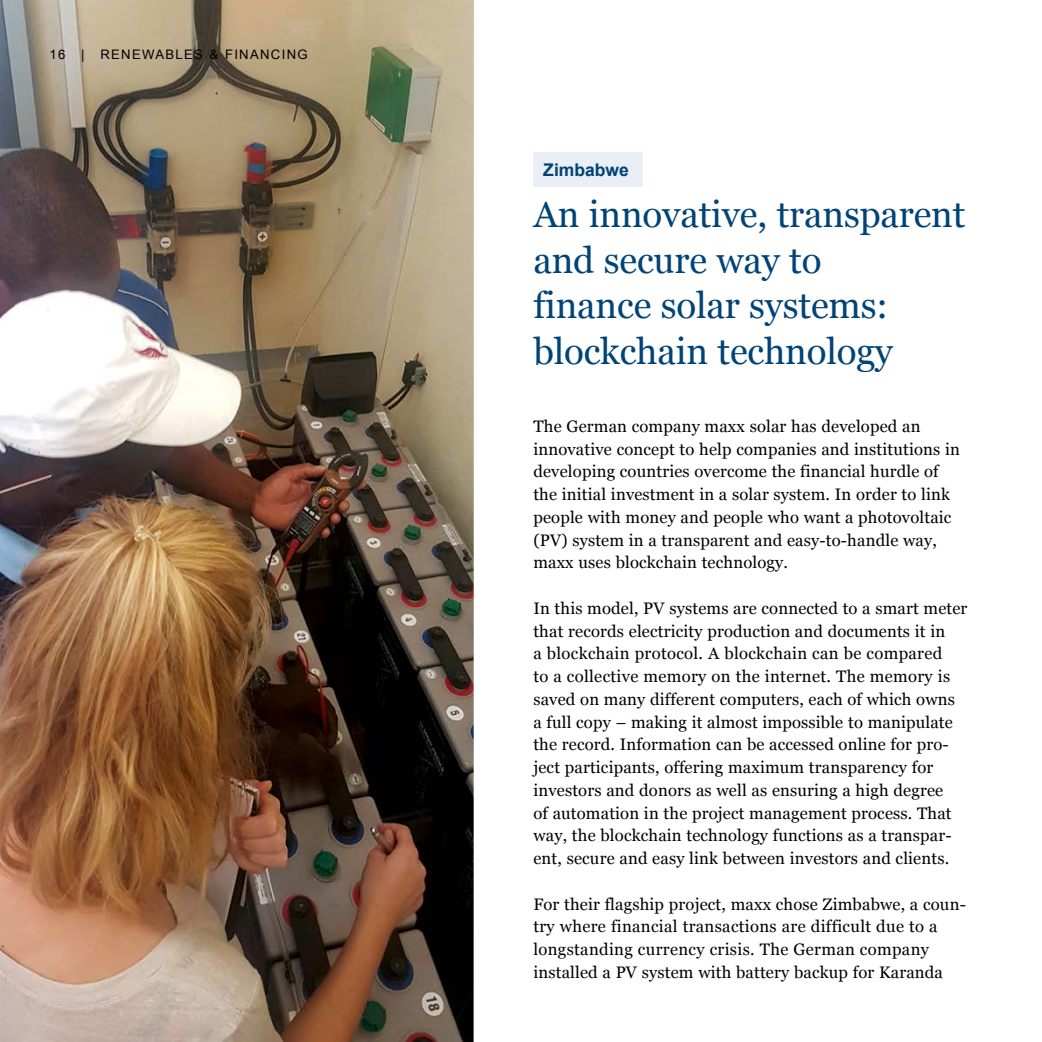
<style>
.page{position:relative;width:1042px;height:1042px;background:#fff}
.page>*{position:absolute;margin:0;border:0;box-sizing:border-box;transform-origin:0 0}
.t1{font:36.75px/45.5px "Georgia";letter-spacing:-.005em;color:#004377}
.t2{font:700 17.5px "Arial";color:#004377}
.t3{font:16.62px/22.8px "Georgia";letter-spacing:.01em;color:#000}
.t4{font:13.12px "Arial";letter-spacing:.1em;color:#000}
</style>
<div class="page">
<img style="left:0;top:0;width:474px;height:1042px">
<div style="left:533px;top:153px;width:109px;height:34px;background:#eaeef5"></div>
<p class="t4" style="left:50px;top:46px;width:260px">16 | RENEWABLES &amp; FINANCING</p>
<p class="t2" style="left:543px;top:159px;width:87px">Zimbabwe</p>
<h1 class="t1" style="left:533px;top:190px;width:434px">An innovative, transparent and secure way to<br>finance solar systems: blockchain technology</h1>
<p class="t3" style="left:533px;top:414px;width:428px">The German company maxx solar has developed an innovative concept to help companies and institutions in developing countries overcome the financial hurdle of the initial investment in a solar system. In order to link people with money and people who want a photovoltaic (PV) system in a transparent and easy-to-handle way, maxx uses blockchain technology.</p>
<p class="t3" style="left:533px;top:596px;width:435px">In this model, PV systems are connected to a smart meter that records electricity production and documents it in<br>a blockchain protocol. A blockchain can be compared<br>to a collective memory on the internet. The memory is saved on many different computers, each of which owns a full copy – making it almost impossible to manipulate the record. Information can be accessed online for pro&shy;ject participants, offering maximum transparency for investors and donors as well as ensuring a high degree<br>of automation in the project management process. That way, the blockchain technology functions as a transpar&shy;ent, secure and easy link between investors and clients.</p>
<p class="t3" style="left:533px;top:892px;width:434px">For their flagship project, maxx chose Zimbabwe, a coun&shy;try where financial transactions are difficult due to a longstanding currency crisis. The German company installed a PV system with battery backup for Karanda</p>
</div>
